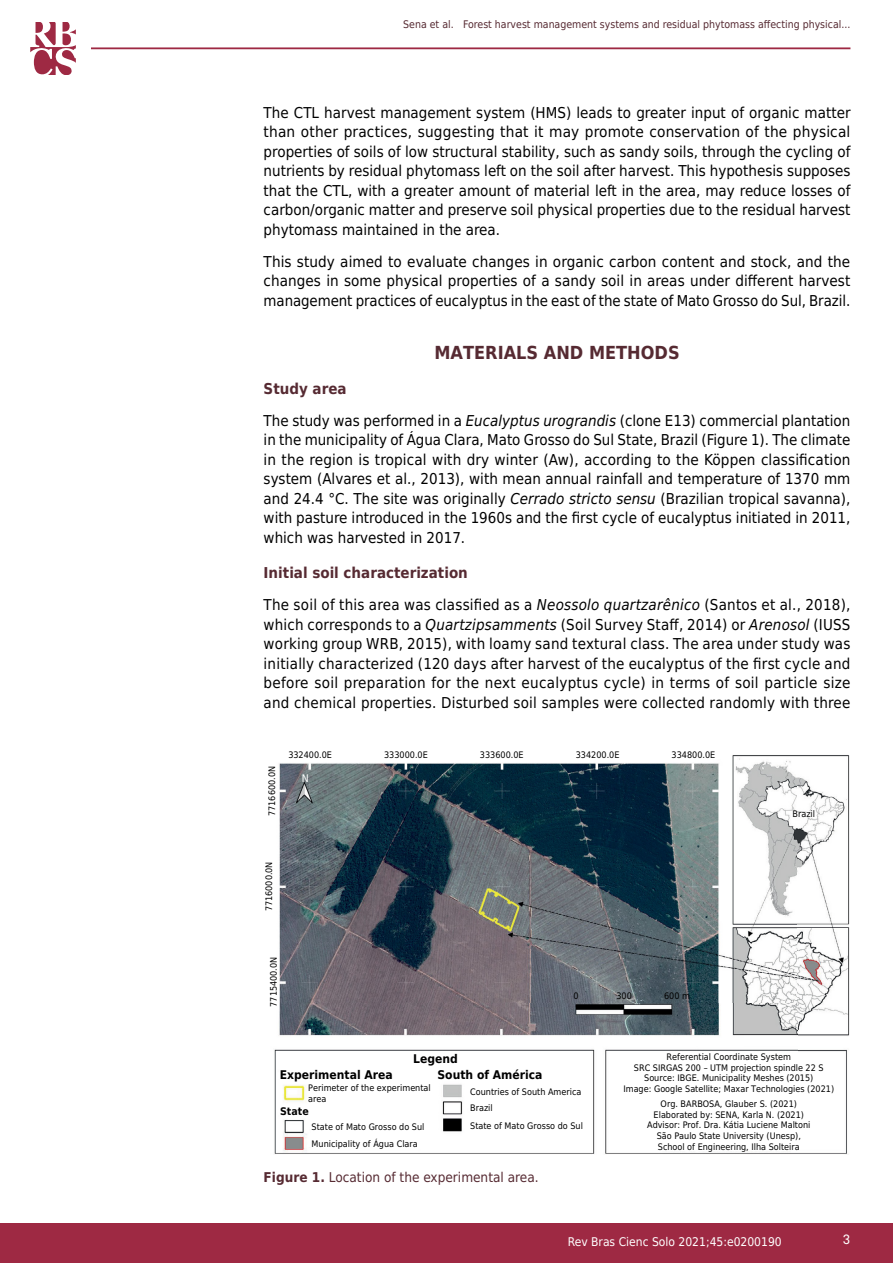
<style>
.page{position:relative;width:893px;height:1263px;background:#fff}
.page>*{position:absolute;margin:0;border:0;box-sizing:border-box;transform-origin:0 0}
.t1{font:700 18px "DejaVu Sans Condensed";color:#562a32}
.t2{font:15px/19.5px "DejaVu Sans Condensed";color:#000;text-align:justify}
.t3{font:13.5px "DejaVu Sans Condensed";color:#562a32}
.t4{font:13.5px "Akkurat Pro";color:#fff}
.t5{font:700 12px "DejaVu Sans Condensed";color:#000}
.t6{font:12px "DejaVu Sans Condensed";color:#fff}
.t7{font:10.5px "DejaVu Sans Condensed";color:#562a32}
.t8{font:700 10.5px "DejaVu Sans Condensed";color:#000}
.t9{font:10.5px "DejaVu Sans Condensed";color:#fff}
.t10{font:9px/10.8px "DejaVu Sans Condensed";color:#000}
.s1{font-weight:700;color:#562a32}
.s2{font-style:italic}
.s3{font-weight:700}
</style>
<div class="page">
<div style="left:0;top:1223px;width:893px;height:40px;background:#9e2943"></div>
<hr style="left:91px;top:47px;width:759px;height:2px;background:#9e2943">
<svg style="left:30px;top:22px;width:46px;height:52px"></svg>
<img style="left:274px;top:755px;width:576px;height:399px">
<p class="t7" style="left:403px;top:16px;width:449px">Sena et al. Forest harvest management systems and residual phytomass affecting physical...</p>
<p class="t2" style="left:264px;top:102px;width:588px">The CTL harvest management system (HMS) leads to greater input of organic matter than other practices, suggesting that it may promote conservation of the physical properties of soils of low structural stability, such as sandy soils, through the cycling of nutrients by residual phytomass left on the soil after harvest. This hypothesis supposes that the CTL, with a greater amount of material left in the area, may reduce losses of carbon/organic matter and preserve soil physical properties due to the residual harvest phytomass maintained in the area.</p>
<p class="t2" style="left:264px;top:252px;width:588px">This study aimed to evaluate changes in organic carbon content and stock, and the changes in some physical properties of a sandy soil in areas under different harvest management practices of eucalyptus in the east of the state of Mato Grosso do Sul, Brazil.</p>
<p class="t1" style="left:434px;top:337px;width:247px">MATERIALS AND METHODS</p>
<p class="t2" style="left:264px;top:372px;width:588px;line-height:32.2px"><span class="s1">Study area<br></span>The study was performed in a <span class="s2">Eucalyptus urograndis</span> (clone E13) commercial plantation</p>
<p class="t2" style="left:264px;top:430px;width:588px">in the municipality of Água Clara, Mato Grosso do Sul State, Brazil (Figure 1). The climate in the region is tropical with dry winter (Aw), according to the Köppen classification system (Alvares et al., 2013), with mean annual rainfall and temperature of 1370 mm and 24.4 °C. The site was originally <span class="s2">Cerrado stricto sensu</span> (Brazilian tropical savanna), with pasture introduced in the 1960s and the first cycle of eucalyptus initiated in 2011, which was harvested in 2017.</p>
<p class="t2" style="left:264px;top:556px;width:588px;line-height:32.2px"><span class="s1">Initial soil characterization<br></span>The soil of this area was classified as a <span class="s2">Neossolo quartzarênico</span> (Santos et al., 2018),</p>
<p class="t2" style="left:264px;top:614px;width:588px">which corresponds to a <span class="s2">Quartzipsamments</span> (Soil Survey Staff, 2014) or <span class="s2">Arenosol</span> (IUSS working group WRB, 2015), with loamy sand textural class. The area under study was initially characterized (120 days after harvest of the eucalyptus of the first cycle and before soil preparation for the next eucalyptus cycle) in terms of soil particle size and chemical properties. Disturbed soil samples were collected randomly with three</p>
<p class="t10" style="left:266px;top:816px;width:51px;rotate:-90deg">7716600.0N</p>
<p class="t10" style="left:288px;top:749px;width:45px">332400.0E</p>
<p class="t10" style="left:384px;top:749px;width:45px">333000.0E</p>
<p class="t10" style="left:480px;top:749px;width:45px">333600.0E</p>
<p class="t10" style="left:576px;top:749px;width:45px">334200.0E</p>
<p class="t10" style="left:672px;top:749px;width:45px">334800.0E</p>
<p class="t9" style="left:302px;top:770px;width:9px">N</p>
<p class="t10" style="left:263px;top:911px;width:51px;rotate:-90deg">7716000.0N</p>
<p class="t10" style="left:268px;top:1007px;width:51px;rotate:-90deg">7715400.0N</p>
<p class="t10" style="left:573px;top:990px;width:7px">0</p>
<p class="t10" style="left:616px;top:990px;width:17px">300</p>
<p class="t10" style="left:664px;top:990px;width:27px">600 m</p>
<p class="t10" style="left:792px;top:808px;width:24px">Brazil</p>
<p class="t5" style="left:413px;top:1049px;width:46px">Legend</p>
<p class="t5" style="left:280px;top:1065px;width:114px">Experimental Area</p>
<p class="t5" style="left:437px;top:1065px;width:107px">South of América</p>
<p class="t8" style="left:280px;top:1102px;width:30px">State</p>
<p class="t10" style="left:308px;top:1082px;width:124px">Perimeter of the experimental area</p>
<p class="t10" style="left:312px;top:1118px;width:114px;line-height:17px">State of Mato Grosso do Sul<br>Municipality of Água Clara</p>
<p class="t10" style="left:470px;top:1083px;width:114px;line-height:16.8px">Countries of South America<br>Brazil<br>State of Mato Grosso do Sul</p>
<p class="t3" style="left:264px;top:1166px;width:277px"><span class="s3">Figure 1.</span> Location of the experimental area.</p>
<p class="t10" style="left:623px;top:1051px;width:212px;text-align:center">Referential Coordinate System<br>SRC SIRGAS 200 – UTM projection spindle 22 S Source: IBGE. Municipality Meshes (2015)<br>Image: Google Satellite; Maxar Technologies (2021)</p>
<p class="t10" style="left:647px;top:1098px;width:165px;text-align:center">Org. BARBOSA, Glauber S. (2021)<br>Elaborated by: SENA, Karla N. (2021)<br>Advisor: Prof. Dra. Kátia Luciene Maltoni São Paulo State University (Unesp), School of Engineering, Ilha Solteira</p>
<p class="t6" style="left:568px;top:1231px;width:215px">Rev Bras Cienc Solo 2021;45:e0200190</p>
<p class="t4" style="left:843px;top:1231px;width:9px">3</p>
</div>
